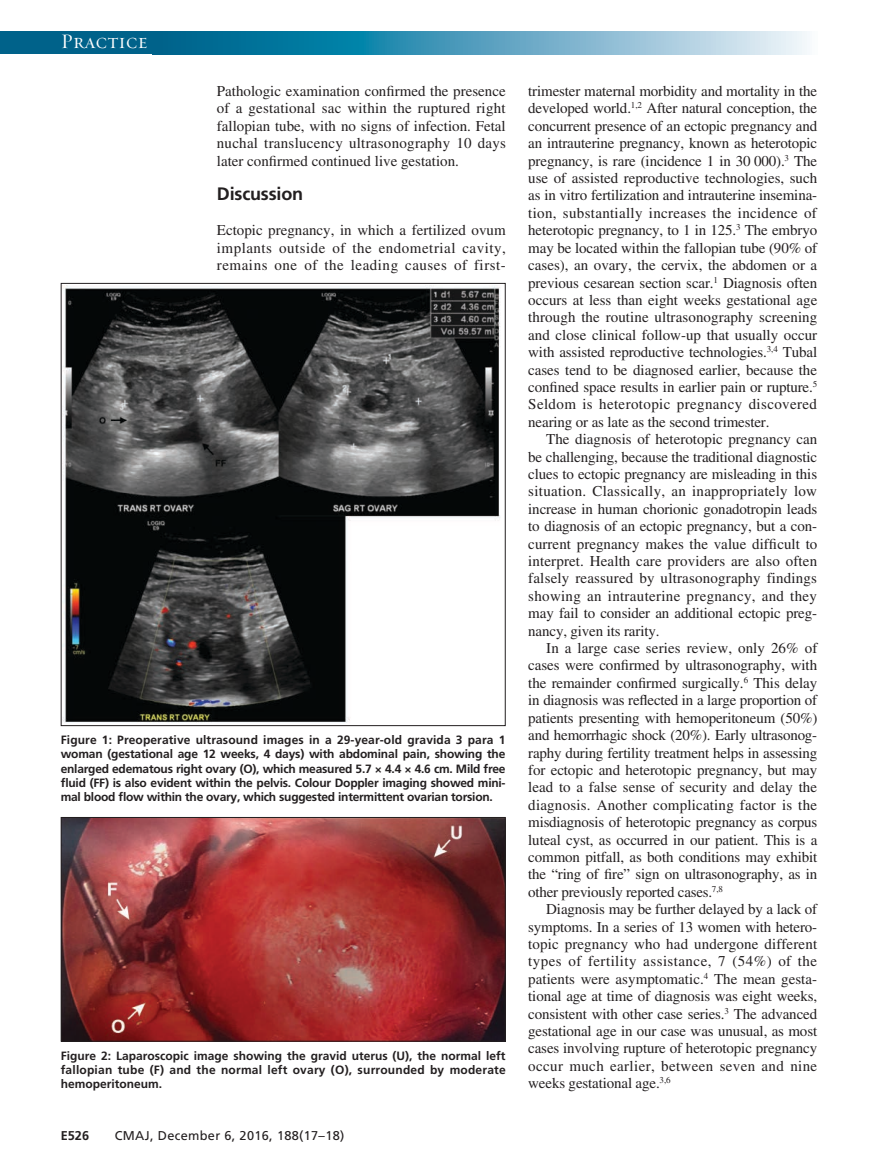
<style>
.page{position:relative;width:878px;height:1175px;background:#fff}
.page>*{position:absolute;margin:0;border:0;box-sizing:border-box;transform-origin:0 0}
.t1{font:21px "Requiem Display HTF Small Caps";letter-spacing:.005em;color:#fff}
.t2{font:700 18px "Frutiger LT Std";letter-spacing:-.01em;color:#231f20}
.t3{font:15px/17.4px "Times LT Std";letter-spacing:-.01em;color:#231f20;text-align:justify}
.t4{font:12.75px "Frutiger LT Std";letter-spacing:.025em;color:#231f20}
.t5{font:700 12.75px "Frutiger LT Std";color:#231f20}
.t6{font:700 12px/14.2px "Frutiger LT Std";letter-spacing:-.01em;color:#231f20;text-align:justify}
</style>
<div class="page">
<svg style="left:163px;top:32px;width:644px;height:22px;background:#5ba3c0"></svg>
<div style="left:0;top:32px;width:163px;height:22px;background:#00628a"></div>
<img style="left:63px;top:285px;width:438px;height:438px">
<img style="left:63px;top:819px;width:440px;height:220px">
<div style="left:61px;top:817px;width:444px;height:224px;border:1px solid #231f20"></div>
<h1 class="t1" style="left:61px;top:29px;width:88px">Practice</h1>
<p class="t3" style="left:217px;top:82px;width:290px">Pathologic examination confirmed the presence of a gestational sac within the ruptured right fallopian tube, with no signs of infection. Fetal nuchal translucency ultrasonography 10 days later confirmed continued live gestation.</p>
<p class="t2" style="left:217px;top:184px;width:88px">Discussion</p>
<p class="t3" style="left:217px;top:221px;width:290px">Ectopic pregnancy, in which a fertilized ovum implants outside of the endometrial cavity, remains one of the leading causes of first-</p>
<p class="t6" style="left:61px;top:732px;width:446px">Figure 1: Preoperative ultrasound images in a 29-year-old gravida 3 para 1 woman (gestational age 12 weeks, 4 days) with abdominal pain, showing the enlarged edematous right ovary (O), which measured 5.7 × 4.4 × 4.6 cm. Mild free fluid (FF) is also evident within the pelvis. Colour Doppler imaging showed mini&shy;mal blood flow within the ovary, which suggested intermittent ovarian torsion.</p>
<p class="t6" style="left:61px;top:1048px;width:446px">Figure 2: Laparoscopic image showing the gravid uterus (U), the normal left fallopian tube (F) and the normal left ovary (O), surrounded by moderate hemoperitoneum.</p>
<p class="t5" style="left:61px;top:1127px;width:30px">E526</p>
<p class="t4" style="left:115px;top:1127px;width:231px">CMAJ, December 6, 2016, 188(17–18)</p>
<p class="t3" style="left:528px;top:82px;width:290px">trimester maternal morbidity and mortality in the developed world.<sup>1,2</sup> After natural conception, the concurrent presence of an ectopic pregnancy and an intrauterine pregnancy, known as heterotopic pregnancy, is rare (incidence 1 in 30 000).<sup>3</sup> The use of assisted reproductive technologies, such as in vitro fertilization and intrauterine insemina&shy;tion, substantially increases the incidence of heterotopic pregnancy, to 1 in 125.<sup>3</sup> The embryo may be located within the fallopian tube (90% of cases), an ovary, the cervix, the abdomen or a previous cesarean section scar.<sup>1</sup> Diagnosis often occurs at less than eight weeks gestational age through the routine ultrasonography screening and close clinical follow-up that usually occur with assisted reproductive technologies.<sup>3,4</sup> Tubal cases tend to be diagnosed earlier, because the confined space results in earlier pain or rupture.<sup>5<br></sup>Seldom is heterotopic pregnancy discovered nearing or as late as the second trimester.</p>
<p class="t3" style="left:528px;top:430px;width:291px;text-indent:18px">The diagnosis of heterotopic pregnancy can be challenging, because the traditional diagnostic clues to ectopic pregnancy are misleading in this situation. Classically, an inappropriately low increase in human chorionic gonadotropin leads to diagnosis of an ectopic pregnancy, but a con&shy;current pregnancy makes the value difficult to interpret. Health care providers are also often falsely reassured by ultrasonography findings showing an intrauterine pregnancy, and they may fail to consider an additional ectopic preg&shy;nancy, given its rarity.</p>
<p class="t3" style="left:528px;top:639px;width:290px;text-indent:18px">In a large case series review, only 26% of cases were confirmed by ultrasonography, with the remainder confirmed surgically.<sup>6</sup> This delay in diagnosis was reflected in a large proportion of patients presenting with hemoperitoneum (50%) and hemorrhagic shock (20%). Early ultrasonog&shy;raphy during fertility treatment helps in assessing for ectopic and heterotopic pregnancy, but may lead to a false sense of security and delay the diagnosis. Another complicating factor is the misdiagnosis of heterotopic pregnancy as corpus luteal cyst, as occurred in our patient. This is a common pitfall, as both conditions may exhibit the “ring of fire” sign on ultrasonography, as in other previously reported cases.<sup>7,8</sup></p>
<p class="t3" style="left:528px;top:900px;width:290px;text-indent:18px">Diagnosis may be further delayed by a lack of symptoms. In a series of 13 women with hetero&shy;topic pregnancy who had undergone different types of fertility assistance, 7 (54%) of the patients were asymptomatic.<sup>4</sup> The mean gesta&shy;tional age at time of diagnosis was eight weeks, consistent with other case series.<sup>3</sup> The advanced gestational age in our case was unusual, as most cases involving rupture of heterotopic pregnancy occur much earlier, between seven and nine weeks gestational age.<sup>3,6</sup></p>
</div>
